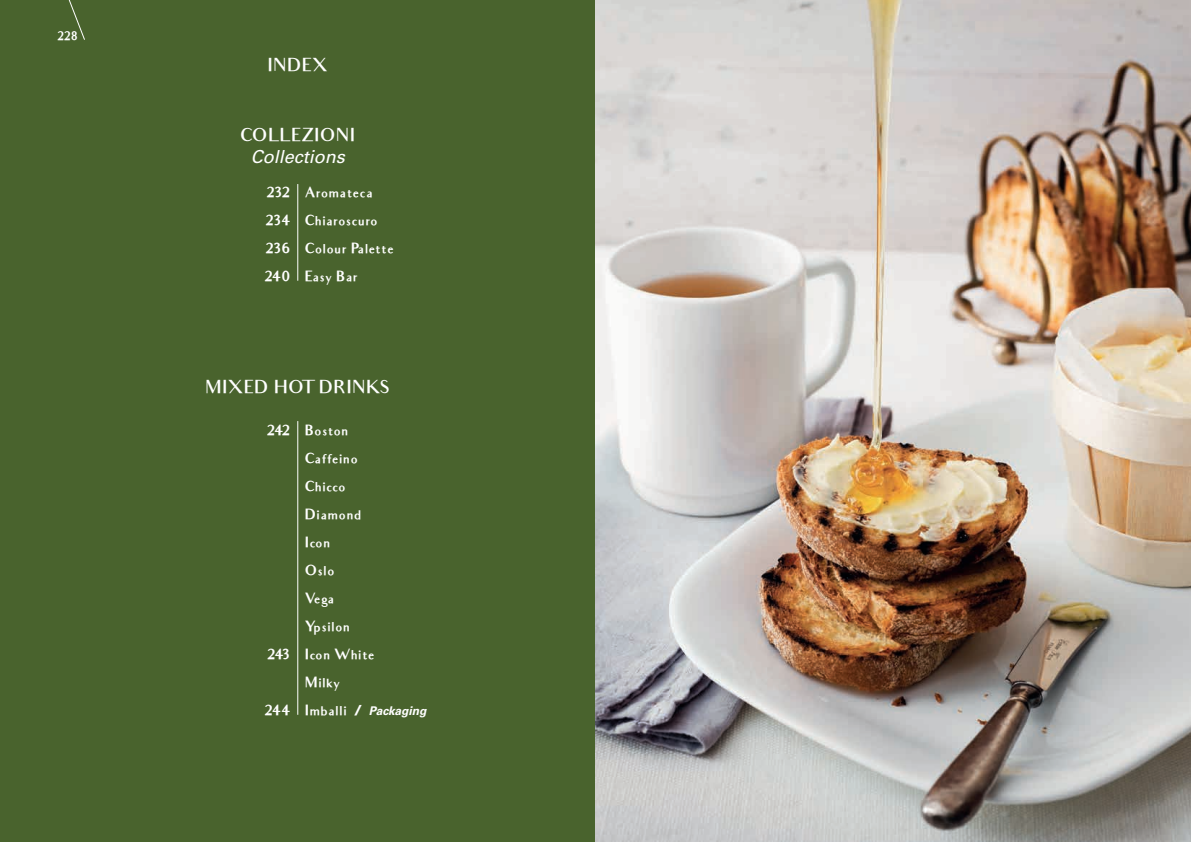
<style>
.page{position:relative;width:1191px;height:842px;background:#fff}
.page>*{position:absolute;margin:0;border:0;box-sizing:border-box;transform-origin:0 0}
.t1{font:500 18px "Audrey";color:#fff}
.t2{font:italic 18px "Univers LT Std";color:#fff}
.t3{font:700 14px/28px "Audrey";color:#fff}
.t4{font:italic 700 12px "Univers LT Std";color:#fff}
.t5{font:700 12px "Audrey";color:#fff;scale:.95 1}
.s1{font-family:"Audrey";font-style:normal;font-size:14px}
</style>
<div class="page">
<div style="left:0;top:0;width:595px;height:842px;background:#49632d"></div>
<svg style="left:68px;top:0;width:17px;height:40px"></svg>
<hr style="left:297px;top:184px;width:1px;height:97px;background:#fff">
<hr style="left:297px;top:421px;width:1px;height:294px;background:#fff">
<img style="left:595px;top:0;width:596px;height:842px">
<p class="t5" style="left:57px;top:29px;width:24px">228</p>
<p class="t1" style="left:267px;top:55px;width:62px">INDEX</p>
<p class="t1" style="left:240px;top:125px;width:117px">COLLEZIONI</p>
<p class="t2" style="left:251px;top:146px;width:96px">Collections</p>
<p class="t3" style="left:264px;top:178px;width:28px;text-align:justify">232<br>234<br>236<br>240</p>
<p class="t3" style="left:305px;top:178px;width:91px">Aromateca<br>Chiaroscuro<br>Colour Palette<br>Easy Bar</p>
<p class="t1" style="left:205px;top:377px;width:187px">MIXED HOT DRINKS</p>
<p class="t3" style="left:266px;top:416px;width:26px">242</p>
<p class="t3" style="left:267px;top:640px;width:26px">243</p>
<p class="t3" style="left:264px;top:696px;width:28px">244</p>
<p class="t3" style="left:305px;top:416px;width:72px">Boston<br>Caffeino<br>Chicco<br>Diamond<br>Icon<br>Oslo<br>Vega<br>Ypsilon<br>Icon White<br>Milky</p>
<p class="t4" style="left:305px;top:703px;width:123px"><span class="s1">Imballi /</span> Packaging</p>
</div>
